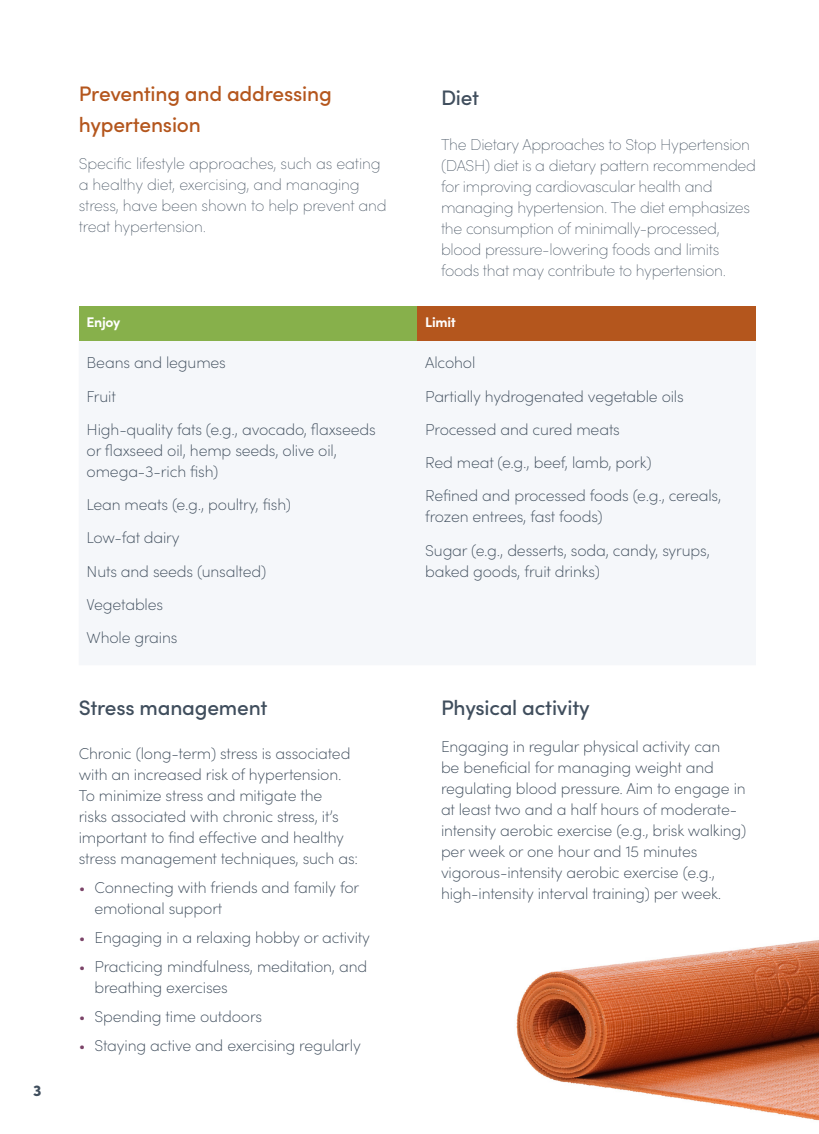
<style>
.page{position:relative;width:819px;height:1134px;background:#fff}
.page>*{position:absolute;margin:0;border:0;box-sizing:border-box;transform-origin:0 0}
.green_subheadings{font:500 21px/31.5px "Sofia Pro";letter-spacing:-.01em;color:#b4561d}
.green_subheadings-2{font:500 21px "Sofia Pro";letter-spacing:-.01em;color:#404e5d}
.Body_copy{font:500 21px "Sofia Pro";color:#404e5d}
.Body_copy-2{font:200 15.75px/21px "Sofia Pro";letter-spacing:-.01em;color:#404e5d}
.Bullets{font:200 15.75px/21px "Sofia Pro";letter-spacing:-.02em;color:#404e5d}
.Bullets-2{font:200 15.75px/21px "Sofia Pro";letter-spacing:-.01em;color:#404e5d}
.Body_copy-3{font:200 15.75px/21px "Sofia Pro";letter-spacing:-.01em;color:#404e5d}
.t1{font:900 15.75px "Sofia Pro";color:#404e5d}
.Chart_Titles{font:700 14px "Sofia Pro";letter-spacing:-.02em;color:#fff}
.s1{color:#7b4368}
</style>
<div class="page">
<div style="left:79px;top:307px;width:338px;height:34px;background:#87b04b"></div>
<div style="left:417px;top:307px;width:339px;height:34px;background:#b4561d"></div>
<img style="left:516px;top:940px;width:303px;height:181px">
<p class="t1" style="left:33px;top:1078px;width:10px">3</p>
<p class="green_subheadings" style="left:79px;top:77px;width:255px">Preventing and addressing hypertension</p>
<p class="Body_copy-3" style="left:79px;top:152px;width:309px">Specific lifestyle approaches, such as eating a healthy diet, exercising, and managing stress, have been shown to help prevent and treat hypertension.</p>
<p class="Body_copy" style="left:441px;top:82px;width:40px">Diet</p>
<p class="Bullets" style="left:441px;top:133px;width:316px">The Dietary Approaches to Stop Hypertension (DASH) diet is a dietary pattern recommended for improving cardiovascular health and managing hypertension. The diet emphasizes the consumption of minimally-processed, blood pressure-lowering foods and limits foods that may contribute to hypertension.</p>
<p class="Chart_Titles" style="left:87px;top:312px;width:35px">Enjoy</p>
<p class="Chart_Titles" style="left:425px;top:312px;width:32px">Limit</p>
<p class="Body_copy-2" style="left:87px;top:352px;width:141px">Beans and legumes</p>
<p class="Body_copy-2" style="left:87px;top:385px;width:31px">Fruit</p>
<p class="Body_copy-2" style="left:87px;top:418px;width:291px">High-quality fats (e.g., avocado, flaxseeds or flaxseed oil, hemp seeds, olive oil, omega-3-rich fish)</p>
<p class="Body_copy-2" style="left:87px;top:493px;width:206px">Lean meats (e.g., poultry, fish)</p>
<p class="Body_copy-2" style="left:87px;top:527px;width:95px">Low-fat dairy</p>
<p class="Body_copy-2" style="left:87px;top:560px;width:181px">Nuts and seeds (unsalted)</p>
<p class="Body_copy-2" style="left:87px;top:593px;width:78px">Vegetables</p>
<p class="Body_copy-2" style="left:87px;top:626px;width:92px">Whole grains</p>
<p class="Body_copy-2" style="left:425px;top:352px;width:52px">Alcohol</p>
<p class="Body_copy-2" style="left:425px;top:385px;width:260px">Partially hydrogenated vegetable oils</p>
<p class="Body_copy-2" style="left:425px;top:418px;width:196px">Processed and cured meats</p>
<p class="Body_copy-2" style="left:425px;top:451px;width:228px">Red meat (e.g., beef, lamb, pork)</p>
<p class="Body_copy-2" style="left:425px;top:485px;width:298px">Refined and processed foods (e.g., cereals, frozen entrees, fast foods)</p>
<p class="Body_copy-2" style="left:425px;top:539px;width:286px">Sugar (e.g., desserts, soda, candy, syrups, baked goods, fruit drinks)</p>
<p class="green_subheadings-2" style="left:79px;top:692px;width:190px">Stress management</p>
<p class="Bullets-2" style="left:79px;top:743px;width:281px">Chronic (long-term) stress is associated with an increased risk of hypertension.<br>To minimize stress and mitigate the<br>risks associated with chronic stress, it’s important to find effective and healthy stress management techniques, such as:</p>
<p class="Body_copy-2" style="left:94px;top:876px;width:266px;text-indent:-16px"><span class="s1">•</span> Connecting with friends and family for emotional support</p>
<p class="Body_copy-2" style="left:79px;top:926px;width:293px"><span class="s1">•</span> Engaging in a relaxing hobby or activity</p>
<p class="Body_copy-2" style="left:94px;top:955px;width:274px;text-indent:-16px"><span class="s1">•</span> Practicing mindfulness, meditation, and breathing exercises</p>
<p class="Body_copy-2" style="left:79px;top:1005px;width:185px"><span class="s1">•</span> Spending time outdoors</p>
<p class="Body_copy-2" style="left:79px;top:1034px;width:284px"><span class="s1">•</span> Staying active and exercising regularly</p>
<p class="green_subheadings-2" style="left:441px;top:692px;width:150px">Physical activity</p>
<p class="Body_copy-2" style="left:441px;top:735px;width:307px">Engaging in regular physical activity can<br>be beneficial for managing weight and regulating blood pressure. Aim to engage in at least two and a half hours of moderate&shy;intensity aerobic exercise (e.g., brisk walking) per week or one hour and 15 minutes vigorous-intensity aerobic exercise (e.g., high-intensity interval training) per week.</p>
</div>
